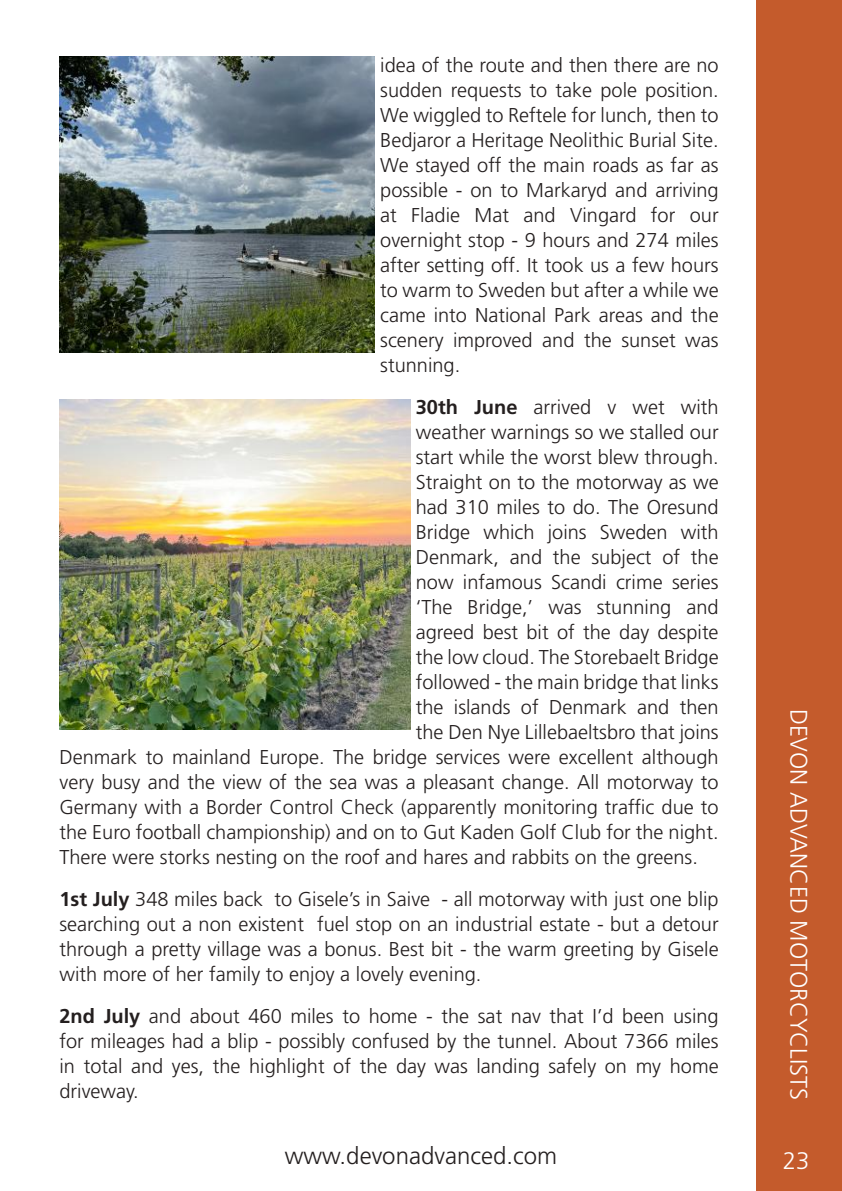
<style>
.page{position:relative;width:842px;height:1191px;background:#fff}
.page>*{position:absolute;margin:0;border:0;box-sizing:border-box;transform-origin:0 0}
.t1{font:300 24px "Frutiger LT Std";color:#fff}
.t2{font:300 24px "Frutiger LT Std";color:#241f1f}
.t3{font:300 20px/25px "Frutiger LT Std";color:#241f1f;text-align:justify}
.s1{font-weight:700}
</style>
<div class="page">
<div style="left:757px;top:0;width:85px;height:1191px;background:#c45b2c"></div>
<img style="left:60px;top:57px;width:315px;height:296px">
<img style="left:60px;top:400px;width:350px;height:329px">
<p class="t3" style="left:380px;top:53px;width:340px">idea of the route and then there are no sudden requests to take pole position.<br>We wiggled to Reftele for lunch, then to Bedjaror a Heritage Neolithic Burial Site.<br>We stayed off the main roads as far as possible - on to Markaryd and arriving at Fladie Mat and Vingard for our overnight stop - 9 hours and 274 miles after setting off. It took us a few hours to warm to Sweden but after a while we came into National Park areas and the scenery improved and the sunset was stunning.</p>
<p class="t3" style="left:416px;top:395px;width:304px"><span class="s1">30th June</span> arrived v wet with</p>
<p class="t3" style="left:416px;top:420px;width:304px">weather warnings so we stalled our</p>
<p class="t3" style="left:416px;top:445px;width:304px">start while the worst blew through.</p>
<p class="t3" style="left:416px;top:470px;width:304px">Straight on to the motorway as we</p>
<p class="t3" style="left:416px;top:495px;width:304px">had 310 miles to do. The Oresund</p>
<p class="t3" style="left:416px;top:520px;width:304px">Bridge which joins Sweden with</p>
<p class="t3" style="left:416px;top:545px;width:304px">Denmark, and the subject of the</p>
<p class="t3" style="left:416px;top:570px;width:304px">now infamous Scandi crime series</p>
<p class="t3" style="left:416px;top:595px;width:304px">‘The Bridge,’ was stunning and</p>
<p class="t3" style="left:416px;top:620px;width:304px">agreed best bit of the day despite</p>
<p class="t3" style="left:416px;top:645px;width:304px">the low cloud. The Storebaelt Bridge</p>
<p class="t3" style="left:416px;top:670px;width:304px">followed - the main bridge that links</p>
<p class="t3" style="left:416px;top:695px;width:304px">the islands of Denmark and then</p>
<p class="t3" style="left:416px;top:720px;width:304px">the Den Nye Lillebaeltsbro that joins</p>
<p class="t3" style="left:60px;top:745px;width:660px">Denmark to mainland Europe. The bridge services were excellent although</p>
<p class="t3" style="left:60px;top:770px;width:661px">very busy and the view of the sea was a pleasant change. All motorway to</p>
<p class="t3" style="left:60px;top:795px;width:660px">Germany with a Border Control Check (apparently monitoring traffic due to</p>
<p class="t3" style="left:60px;top:820px;width:660px">the Euro football championship) and on to Gut Kaden Golf Club for the night.</p>
<p class="t3" style="left:60px;top:845px;width:640px">There were storks nesting on the roof and hares and rabbits on the greens.</p>
<p class="t3" style="left:60px;top:887px;width:661px"><span class="s1">1st July</span> 348 miles back to Gisele’s in Saive - all motorway with just one blip searching out a non existent fuel stop on an industrial estate - but a detour through a pretty village was a bonus. Best bit - the warm greeting by Gisele with more of her family to enjoy a lovely evening.</p>
<p class="t3" style="left:60px;top:1004px;width:661px"><span class="s1">2nd July</span> and about 460 miles to home - the sat nav that I’d been using for mileages had a blip - possibly confused by the tunnel. About 7366 miles in total and yes, the highlight of the day was landing safely on my home driveway.</p>
<p class="t2" style="left:285px;top:1141px;width:274px">www.devonadvanced.com</p>
<p class="t1" style="left:812px;top:709px;width:392px;rotate:90deg">DEVON ADVANCED MOTORCYCLISTS</p>
<p class="t1" style="left:783px;top:1147px;width:28px">23</p>
</div>
